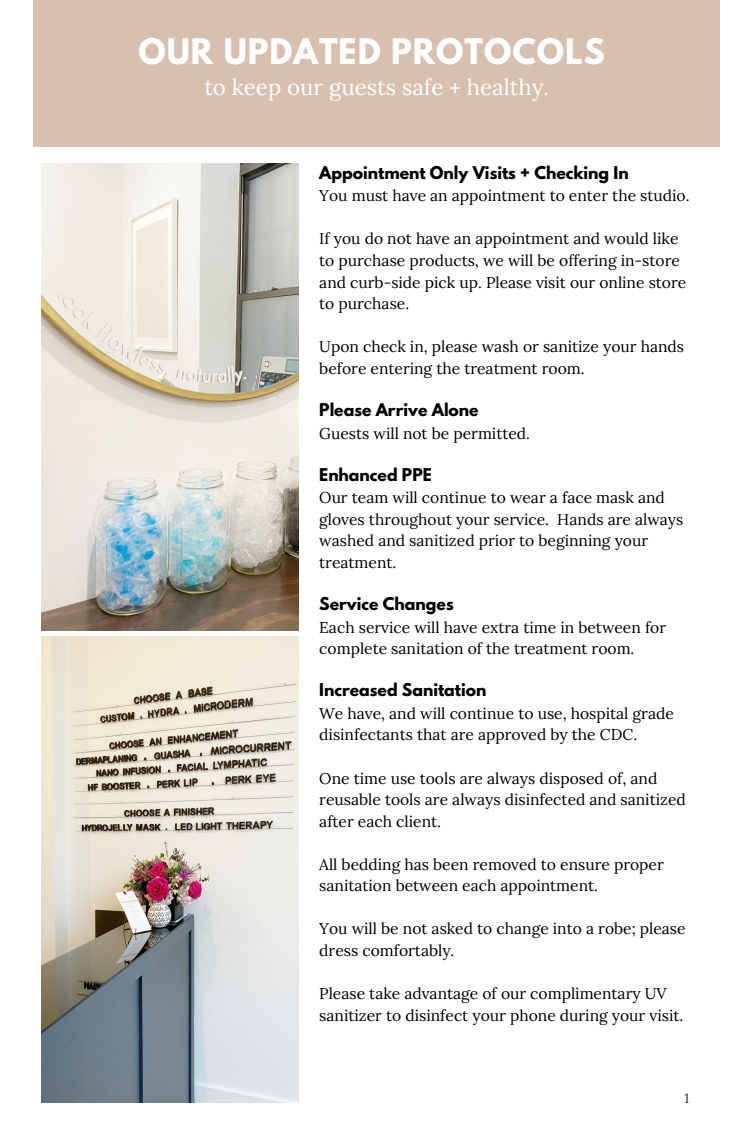
<style>
.page{position:relative;width:750px;height:1125px;background:#fff}
.page>*{position:absolute;margin:0;border:0;box-sizing:border-box;transform-origin:0 0}
.t1{font:700 31.25px "League Spartan";letter-spacing:.03em;color:#fff}
.t2{font:22.38px "Lora";color:#fff}
.t3{font:15.62px/21.5px "Lora";color:#000}
.t4{font:700 15.62px "League Spartan";color:#000}
.t5{font:13.38px "Lora";color:#302f30}
</style>
<div class="page">
<div style="left:33px;top:0;width:687px;height:147px;background:#d7c0ae"></div>
<img style="left:41px;top:164px;width:258px;height:467px">
<img style="left:41px;top:636px;width:258px;height:466px">
<p class="t1" style="left:138px;top:36px;width:468px">OUR UPDATED PROTOCOLS</p>
<p class="t2" style="left:204px;top:72px;width:346px">to keep our guests safe + healthy.</p>
<p class="t4" style="left:319px;top:165px;width:311px">Appointment Only Visits + Checking In</p>
<p class="t3" style="left:319px;top:185px;width:372px">You must have an appointment to enter the studio.</p>
<p class="t3" style="left:319px;top:228px;width:369px">If you do not have an appointment and would like to purchase products, we will be offering in-store and curb-side pick up. Please visit our online store to purchase.</p>
<p class="t3" style="left:319px;top:336px;width:366px">Upon check in, please wash or sanitize your hands before entering the treatment room.</p>
<p class="t4" style="left:319px;top:402px;width:161px">Please Arrive Alone</p>
<p class="t3" style="left:319px;top:422px;width:212px">Guests will not be permitted.</p>
<p class="t4" style="left:319px;top:467px;width:114px">Enhanced PPE</p>
<p class="t3" style="left:319px;top:487px;width:366px">Our team will continue to wear a face mask and gloves throughout your service. Hands are always washed and sanitized prior to beginning your treatment.</p>
<p class="t4" style="left:319px;top:596px;width:136px">Service Changes</p>
<p class="t3" style="left:319px;top:616px;width:348px">Each service will have extra time in between for complete sanitation of the treatment room.</p>
<p class="t4" style="left:319px;top:682px;width:169px">Increased Sanitation</p>
<p class="t3" style="left:319px;top:702px;width:356px">We have, and will continue to use, hospital grade disinfectants that are approved by the CDC.</p>
<p class="t3" style="left:319px;top:767px;width:368px">One time use tools are always disposed of, and reusable tools are always disinfected and sanitized after each client.</p>
<p class="t3" style="left:319px;top:853px;width:346px">All bedding has been removed to ensure proper sanitation between each appointment.</p>
<p class="t3" style="left:319px;top:918px;width:368px">You will be not asked to change into a robe; please dress comfortably.</p>
<p class="t3" style="left:319px;top:983px;width:366px">Please take advantage of our complimentary UV sanitizer to disinfect your phone during your visit.</p>
<p class="t5" style="left:684px;top:1089px;width:6px">1</p>
</div>
